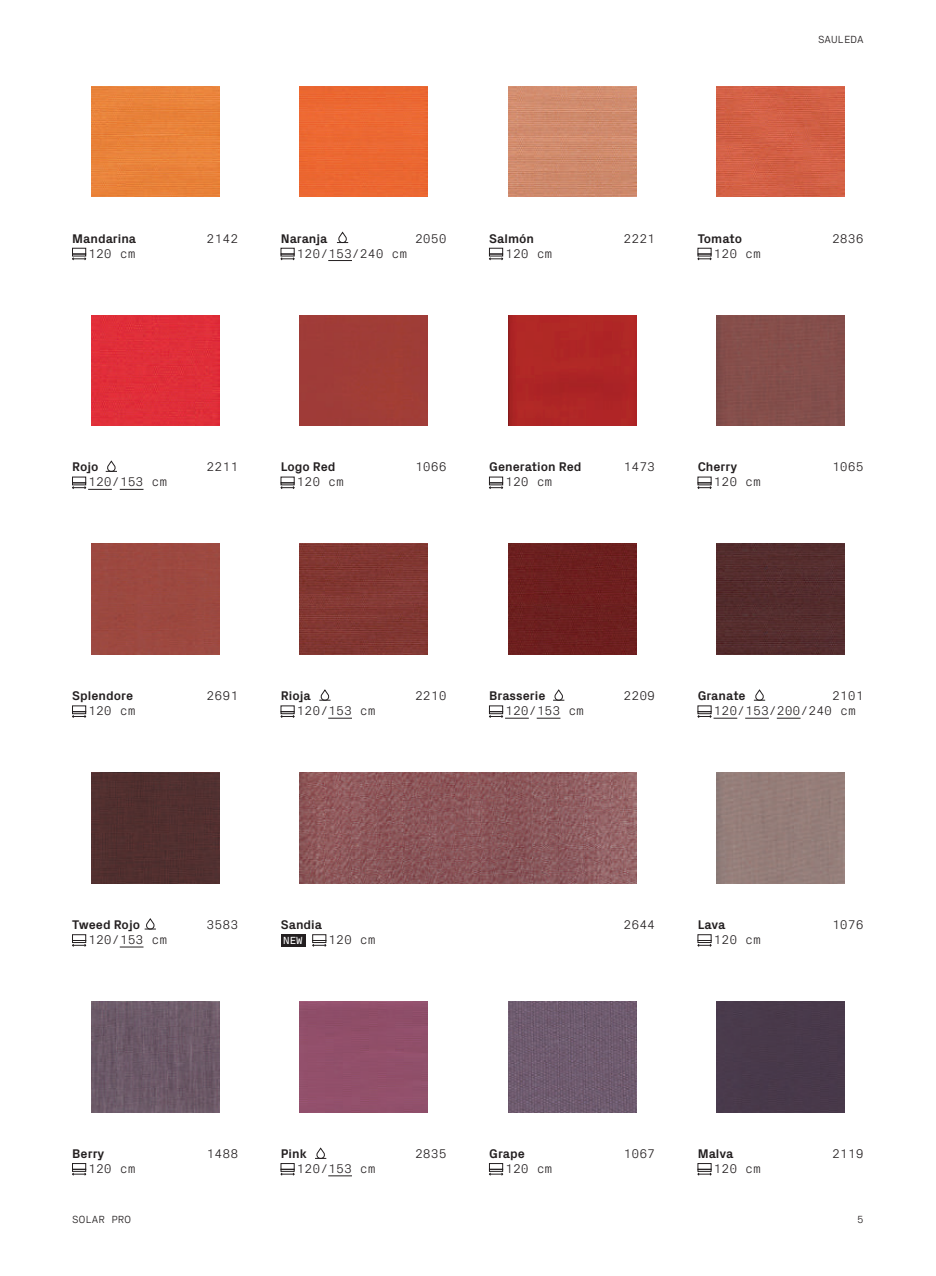
<style>
.page{position:relative;width:936px;height:1276px;background:#fff}
.page>*{position:absolute;margin:0;border:0;box-sizing:border-box;transform-origin:0 0}
.t1{font:300 12.75px/15px "Px Grotesk Mono";color:#231f20}
.t2{font:700 12.75px "Px Grotesk";color:#231f20}
.t3{font:300 10.5px "Px Grotesk Mono";color:#231f20}
.t4{font:10.5px "Px Grotesk Mono";color:#fff}
</style>
<div class="page">
<img style="left:91px;top:86px;width:128px;height:111px">
<div style="left:72px;top:248px;width:14px;height:6px;border:1px solid #231f20"></div>
<svg style="left:72px;top:254px;width:14px;height:6px"></svg>
<div style="left:300px;top:86px;width:127px;height:111px;background:#ec6832"></div>
<svg style="left:328px;top:260px;width:24px;height:1px"></svg>
<div style="left:281px;top:248px;width:13px;height:6px;border:1px solid #231f20"></div>
<svg style="left:280px;top:254px;width:14px;height:6px"></svg>
<img style="left:508px;top:86px;width:128px;height:111px">
<div style="left:489px;top:248px;width:14px;height:6px;border:1px solid #231f20"></div>
<svg style="left:489px;top:254px;width:14px;height:6px"></svg>
<img style="left:716px;top:86px;width:128px;height:111px">
<div style="left:697px;top:248px;width:14px;height:6px;border:1px solid #231f20"></div>
<svg style="left:697px;top:254px;width:14px;height:6px"></svg>
<div style="left:91px;top:315px;width:128px;height:111px;background:#e02e39"></div>
<svg style="left:120px;top:489px;width:23px;height:1px"></svg>
<div style="left:72px;top:477px;width:14px;height:6px;border:1px solid #231f20"></div>
<div style="left:72px;top:482px;width:14px;height:3px;border:1px solid #231f20"></div>
<svg style="left:72px;top:486px;width:40px;height:4px"></svg>
<div style="left:300px;top:315px;width:127px;height:111px;background:#9f3c37"></div>
<svg style="left:280px;top:482px;width:14px;height:7px"></svg>
<div style="left:508px;top:315px;width:128px;height:111px;background:#af2526"></div>
<div style="left:489px;top:477px;width:14px;height:6px;border:1px solid #231f20"></div>
<div style="left:489px;top:482px;width:14px;height:3px;border:1px solid #231f20"></div>
<svg style="left:489px;top:486px;width:14px;height:3px"></svg>
<div style="left:716px;top:315px;width:128px;height:111px;background:#844e4b"></div>
<div style="left:697px;top:482px;width:14px;height:3px;border:1px solid #231f20"></div>
<svg style="left:697px;top:486px;width:14px;height:3px"></svg>
<div style="left:91px;top:544px;width:128px;height:110px;background:#9c4940"></div>
<div style="left:72px;top:705px;width:14px;height:7px;border:1px solid #231f20"></div>
<div style="left:72px;top:711px;width:14px;height:3px;border:1px solid #231f20"></div>
<svg style="left:72px;top:715px;width:14px;height:3px"></svg>
<img style="left:300px;top:544px;width:127px;height:110px">
<svg style="left:328px;top:718px;width:24px;height:1px"></svg>
<svg style="left:280px;top:711px;width:14px;height:7px"></svg>
<div style="left:508px;top:544px;width:128px;height:110px;background:#6c1f1f"></div>
<svg style="left:536px;top:718px;width:24px;height:1px"></svg>
<div style="left:489px;top:705px;width:14px;height:7px;border:1px solid #231f20"></div>
<div style="left:489px;top:711px;width:14px;height:3px;border:1px solid #231f20"></div>
<svg style="left:489px;top:715px;width:40px;height:4px"></svg>
<div style="left:716px;top:544px;width:128px;height:110px;background:#542c2d"></div>
<svg style="left:745px;top:718px;width:23px;height:1px"></svg>
<svg style="left:776px;top:718px;width:24px;height:1px"></svg>
<div style="left:697px;top:711px;width:14px;height:3px;border:1px solid #231f20"></div>
<svg style="left:697px;top:715px;width:40px;height:4px"></svg>
<div style="left:91px;top:773px;width:128px;height:110px;background:#512f2f"></div>
<svg style="left:120px;top:946px;width:23px;height:1px"></svg>
<div style="left:72px;top:934px;width:14px;height:6px;border:1px solid #231f20"></div>
<svg style="left:72px;top:940px;width:14px;height:7px"></svg>
<img style="left:300px;top:773px;width:336px;height:110px">
<div style="left:697px;top:934px;width:14px;height:6px;border:1px solid #231f20"></div>
<svg style="left:697px;top:940px;width:14px;height:7px"></svg>
<img style="left:91px;top:1001px;width:128px;height:111px">
<div style="left:72px;top:1163px;width:14px;height:6px;border:1px solid #231f20"></div>
<svg style="left:72px;top:1169px;width:14px;height:6px"></svg>
<div style="left:300px;top:1001px;width:127px;height:111px;background:#914f6a"></div>
<svg style="left:328px;top:1175px;width:24px;height:1px"></svg>
<div style="left:281px;top:1163px;width:13px;height:6px;border:1px solid #231f20"></div>
<svg style="left:280px;top:1169px;width:14px;height:6px"></svg>
<img style="left:508px;top:1001px;width:128px;height:111px">
<div style="left:489px;top:1163px;width:14px;height:6px;border:1px solid #231f20"></div>
<svg style="left:489px;top:1169px;width:14px;height:6px"></svg>
<div style="left:716px;top:1001px;width:128px;height:111px;background:#48394a"></div>
<div style="left:697px;top:1163px;width:14px;height:6px;border:1px solid #231f20"></div>
<svg style="left:697px;top:1169px;width:14px;height:6px"></svg>
<div style="left:312px;top:934px;width:14px;height:6px;border:1px solid #231f20"></div>
<svg style="left:312px;top:940px;width:14px;height:7px"></svg>
<div style="left:281px;top:934px;width:24px;height:13px;background:#231f20"></div>
<svg style="left:106px;top:461px;width:11px;height:11px"></svg>
<svg style="left:319px;top:689px;width:11px;height:12px"></svg>
<svg style="left:315px;top:1148px;width:11px;height:11px"></svg>
<svg style="left:145px;top:918px;width:11px;height:11px"></svg>
<svg style="left:553px;top:689px;width:11px;height:12px"></svg>
<svg style="left:753px;top:689px;width:12px;height:12px"></svg>
<svg style="left:337px;top:232px;width:11px;height:11px"></svg>
<p class="t3" style="left:818px;top:32px;width:47px">SAULEDA</p>
<p class="t2" style="left:72px;top:229px;width:65px">Mandarina</p>
<p class="t1" style="left:206px;top:230px;width:33px">2142</p>
<p class="t1" style="left:88px;top:245px;width:49px">120 cm</p>
<p class="t2" style="left:281px;top:229px;width:48px">Naranja</p>
<p class="t1" style="left:415px;top:230px;width:33px">2050</p>
<p class="t1" style="left:296px;top:245px;width:112px">120/153/240 cm</p>
<p class="t2" style="left:489px;top:229px;width:46px">Salmón</p>
<p class="t1" style="left:623px;top:230px;width:33px">2221</p>
<p class="t1" style="left:505px;top:245px;width:49px">120 cm</p>
<p class="t2" style="left:697px;top:229px;width:46px">Tomato</p>
<p class="t1" style="left:832px;top:230px;width:33px">2836</p>
<p class="t1" style="left:713px;top:245px;width:49px">120 cm</p>
<p class="t2" style="left:72px;top:458px;width:28px">Rojo</p>
<p class="t1" style="left:206px;top:459px;width:33px">2211</p>
<p class="t1" style="left:88px;top:474px;width:81px">120/153 cm</p>
<p class="t2" style="left:281px;top:458px;width:56px">Logo Red</p>
<p class="t1" style="left:415px;top:459px;width:33px">1066</p>
<p class="t1" style="left:296px;top:474px;width:49px">120 cm</p>
<p class="t2" style="left:489px;top:458px;width:94px">Generation Red</p>
<p class="t1" style="left:623px;top:459px;width:33px">1473</p>
<p class="t1" style="left:505px;top:474px;width:49px">120 cm</p>
<p class="t2" style="left:697px;top:458px;width:41px">Cherry</p>
<p class="t1" style="left:832px;top:459px;width:33px">1065</p>
<p class="t1" style="left:713px;top:474px;width:49px">120 cm</p>
<p class="t2" style="left:72px;top:687px;width:62px">Splendore</p>
<p class="t1" style="left:206px;top:688px;width:33px">2691</p>
<p class="t1" style="left:88px;top:703px;width:49px">120 cm</p>
<p class="t2" style="left:281px;top:687px;width:31px">Rioja</p>
<p class="t1" style="left:415px;top:688px;width:33px">2210</p>
<p class="t1" style="left:296px;top:703px;width:81px">120/153 cm</p>
<p class="t2" style="left:489px;top:687px;width:58px">Brasserie</p>
<p class="t1" style="left:623px;top:688px;width:33px">2209</p>
<p class="t1" style="left:505px;top:703px;width:81px">120/153 cm</p>
<p class="t2" style="left:697px;top:687px;width:50px">Granate</p>
<p class="t1" style="left:713px;top:688px;width:152px;text-indent:118px">2101<br>120/153/200/240 cm</p>
<p class="t2" style="left:72px;top:915px;width:69px">Tweed Rojo</p>
<p class="t1" style="left:206px;top:916px;width:33px">3583</p>
<p class="t1" style="left:88px;top:931px;width:81px">120/153 cm</p>
<p class="t2" style="left:281px;top:915px;width:43px">Sandia</p>
<p class="t1" style="left:623px;top:916px;width:33px">2644</p>
<p class="t1" style="left:328px;top:931px;width:49px">120 cm</p>
<p class="t4" style="left:283px;top:933px;width:21px">NEW</p>
<p class="t2" style="left:697px;top:915px;width:29px">Lava</p>
<p class="t1" style="left:832px;top:916px;width:33px">1076</p>
<p class="t1" style="left:713px;top:931px;width:49px">120 cm</p>
<p class="t2" style="left:72px;top:1144px;width:34px">Berry</p>
<p class="t1" style="left:206px;top:1145px;width:33px">1488</p>
<p class="t1" style="left:88px;top:1160px;width:49px">120 cm</p>
<p class="t2" style="left:281px;top:1144px;width:27px">Pink</p>
<p class="t1" style="left:415px;top:1145px;width:33px">2835</p>
<p class="t1" style="left:296px;top:1160px;width:81px">120/153 cm</p>
<p class="t2" style="left:489px;top:1144px;width:37px">Grape</p>
<p class="t1" style="left:623px;top:1145px;width:33px">1067</p>
<p class="t1" style="left:505px;top:1160px;width:49px">120 cm</p>
<p class="t2" style="left:697px;top:1144px;width:37px">Malva</p>
<p class="t1" style="left:832px;top:1145px;width:33px">2119</p>
<p class="t1" style="left:713px;top:1160px;width:49px">120 cm</p>
<p class="t3" style="left:72px;top:1212px;width:60px">SOLAR PRO</p>
<p class="t3" style="left:857px;top:1212px;width:8px">5</p>
</div>
